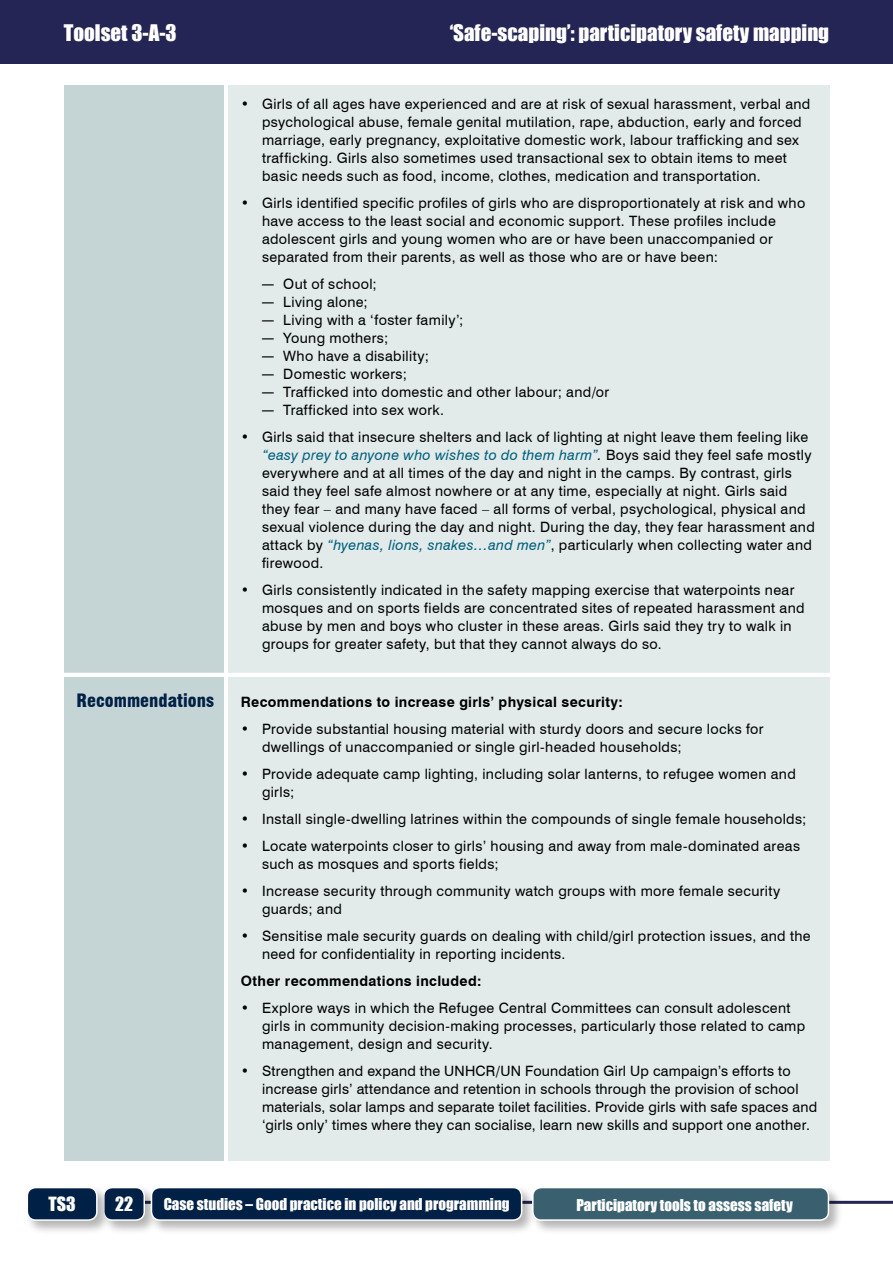
<style>
.page{position:relative;width:893px;height:1263px;background:#fff}
.page>*{position:absolute;margin:0;border:0;box-sizing:border-box;transform-origin:0 0}
.t1{font:21px "Impact";color:#fff}
.t2{font:900 condensed 18px "Swiss 721 BT";color:#002045}
.t3{font:18px "Impact";color:#fff}
.t4{font:15px "Impact";color:#fff}
.t5{font:14.25px/18px "Swiss 721 BT";letter-spacing:.025em;color:#000}
.t6{font:700 14.25px "Swiss 721 BT";letter-spacing:.025em;color:#000}
.s1{font-family:"Helvetica";font-stretch:condensed}
.s2{font-style:italic;color:#005f7d}
.s3{font-style:italic}
</style>
<div class="page">
<div style="left:0;top:0;width:893px;height:64px;background:#242555"></div>
<hr style="left:136px;top:1201px;width:757px;height:3px;background:#242555">
<div style="left:101px;top:1185px;width:58px;height:50px;background:#000;opacity:.3"></div>
<div style="left:104px;top:1187px;width:40px;height:33px;background:#002045;border-radius:9px"></div>
<div style="left:103px;top:1187px;width:42px;height:34px;border:2px solid #fff;border-radius:9px"></div>
<div style="left:24px;top:1185px;width:88px;height:50px;background:#000;opacity:.3"></div>
<div style="left:27px;top:1187px;width:70px;height:33px;background:#002045;border-radius:9px"></div>
<div style="left:27px;top:1187px;width:71px;height:34px;border:2px solid #fff;border-radius:9px"></div>
<div style="left:64px;top:85px;width:160px;height:1076px;background:#c5d4d5"></div>
<div style="left:228px;top:85px;width:601px;height:1076px;background:#e2eaea"></div>
<div style="left:148px;top:1185px;width:389px;height:50px;background:#000;opacity:.3"></div>
<div style="left:151px;top:1187px;width:371px;height:33px;background:#002045;border-radius:9px"></div>
<div style="left:151px;top:1187px;width:371px;height:34px;border:2px solid #fff;border-radius:9px"></div>
<div style="left:530px;top:1185px;width:313px;height:50px;background:#000;opacity:.3"></div>
<div style="left:533px;top:1187px;width:295px;height:33px;background:#3a606f;border-radius:9px"></div>
<div style="left:532px;top:1187px;width:297px;height:34px;border:2px solid #fff;border-radius:9px"></div>
<hr style="left:228px;top:673px;width:602px;height:4px;background:#fff">
<hr style="left:64px;top:673px;width:164px;height:4px;background:#fff">
<h1 class="t1" style="left:64px;top:17px;width:114px">Toolset 3-A-3</h1>
<h1 class="t1" style="left:450px;top:17px;width:381px">‘Safe-scaping’: participatory safety mapping</h1>
<p class="t2" style="left:77px;top:690px;width:139px">Recommendations</p>
<p class="t5" style="left:262px;top:94px;width:550px;text-indent:-21px">• Girls of all ages have experienced and are at risk of sexual harassment, verbal and psychological abuse, female genital mutilation, rape, abduction, early and forced marriage, early pregnancy, exploitative domestic work, labour trafficking and sex trafficking. Girls also sometimes used transactional sex to obtain items to meet basic needs such as food, income, clothes, medication and transportation.</p>
<p class="t5" style="left:262px;top:193px;width:545px;text-indent:-21px">• Girls identified specific profiles of girls who are disproportionately at risk and who have access to the least social and economic support. These profiles include adolescent girls and young women who are or have been unaccompanied or separated from their parents, as well as those who are or have been:</p>
<p class="t5" style="left:262px;top:274px;width:116px"><span class="s1">—</span> Out of school;</p>
<p class="t5" style="left:262px;top:292px;width:107px"><span class="s1">—</span> Living alone;</p>
<p class="t5" style="left:262px;top:310px;width:203px"><span class="s1">—</span> Living with a ‘foster family’;</p>
<p class="t5" style="left:262px;top:328px;width:128px"><span class="s1">—</span> Young mothers;</p>
<p class="t5" style="left:262px;top:346px;width:169px"><span class="s1">—</span> Who have a disability;</p>
<p class="t5" style="left:262px;top:364px;width:146px"><span class="s1">—</span> Domestic workers;</p>
<p class="t5" style="left:262px;top:382px;width:349px"><span class="s1">—</span> Trafficked into domestic and other labour; and/or</p>
<p class="t5" style="left:262px;top:400px;width:184px"><span class="s1">—</span> Trafficked into sex work.</p>
<p class="t5" style="left:262px;top:427px;width:554px;text-indent:-21px">• Girls said that insecure shelters and lack of lighting at night leave them feeling like <span class="s2">“easy prey to anyone who wishes to do them harm”</span><span class="s3">.</span> Boys said they feel safe mostly everywhere and at all times of the day and night in the camps. By contrast, girls said they feel safe almost nowhere or at any time, especially at night. Girls said they fear – and many have faced – all forms of verbal, psychological, physical and sexual violence during the day and night. During the day, they fear harassment and attack by <span class="s2">“hyenas, lions, snakes…and men”</span>, particularly when collecting water and firewood.</p>
<p class="t5" style="left:262px;top:580px;width:544px;text-indent:-21px">• Girls consistently indicated in the safety mapping exercise that waterpoints near mosques and on sports fields are concentrated sites of repeated harassment and abuse by men and boys who cluster in these areas. Girls said they try to walk in groups for greater safety, but that they cannot always do so.</p>
<p class="t6" style="left:241px;top:693px;width:384px">Recommendations to increase girls’ physical security:</p>
<p class="t5" style="left:262px;top:720px;width:503px;text-indent:-21px">• Provide substantial housing material with sturdy doors and secure locks for dwellings of unaccompanied or single girl-headed households;</p>
<p class="t5" style="left:262px;top:765px;width:535px;text-indent:-21px">• Provide adequate camp lighting, including solar lanterns, to refugee women and girls;</p>
<p class="t5" style="left:241px;top:810px;width:567px">• Install single-dwelling latrines within the compounds of single female households;</p>
<p class="t5" style="left:262px;top:837px;width:540px;text-indent:-21px">• Locate waterpoints closer to girls’ housing and away from male-dominated areas such as mosques and sports fields;</p>
<p class="t5" style="left:262px;top:882px;width:520px;text-indent:-21px">• Increase security through community watch groups with more female security guards; and</p>
<p class="t5" style="left:262px;top:927px;width:550px;text-indent:-21px">• Sensitise male security guards on dealing with child/girl protection issues, and the need for confidentiality in reporting incidents.</p>
<p class="t6" style="left:241px;top:972px;width:242px">Other recommendations included:</p>
<p class="t5" style="left:262px;top:999px;width:545px;text-indent:-21px">• Explore ways in which the Refugee Central Committees can consult adolescent girls in community decision-making processes, particularly those related to camp management, design and security.</p>
<p class="t5" style="left:262px;top:1062px;width:557px;text-indent:-21px">• Strengthen and expand the UNHCR/UN Foundation Girl Up campaign’s efforts to increase girls’ attendance and retention in schools through the provision of school materials, solar lamps and separate toilet facilities. Provide girls with safe spaces and ‘girls only’ times where they can socialise, learn new skills and support one another.</p>
<p class="t3" style="left:49px;top:1190px;width:29px">TS3</p>
<p class="t3" style="left:115px;top:1190px;width:20px">22</p>
<p class="t4" style="left:164px;top:1193px;width:348px">Case studies – Good practice in policy and programming</p>
<p class="t4" style="left:576px;top:1193px;width:218px">Participatory tools to assess safety</p>
</div>
